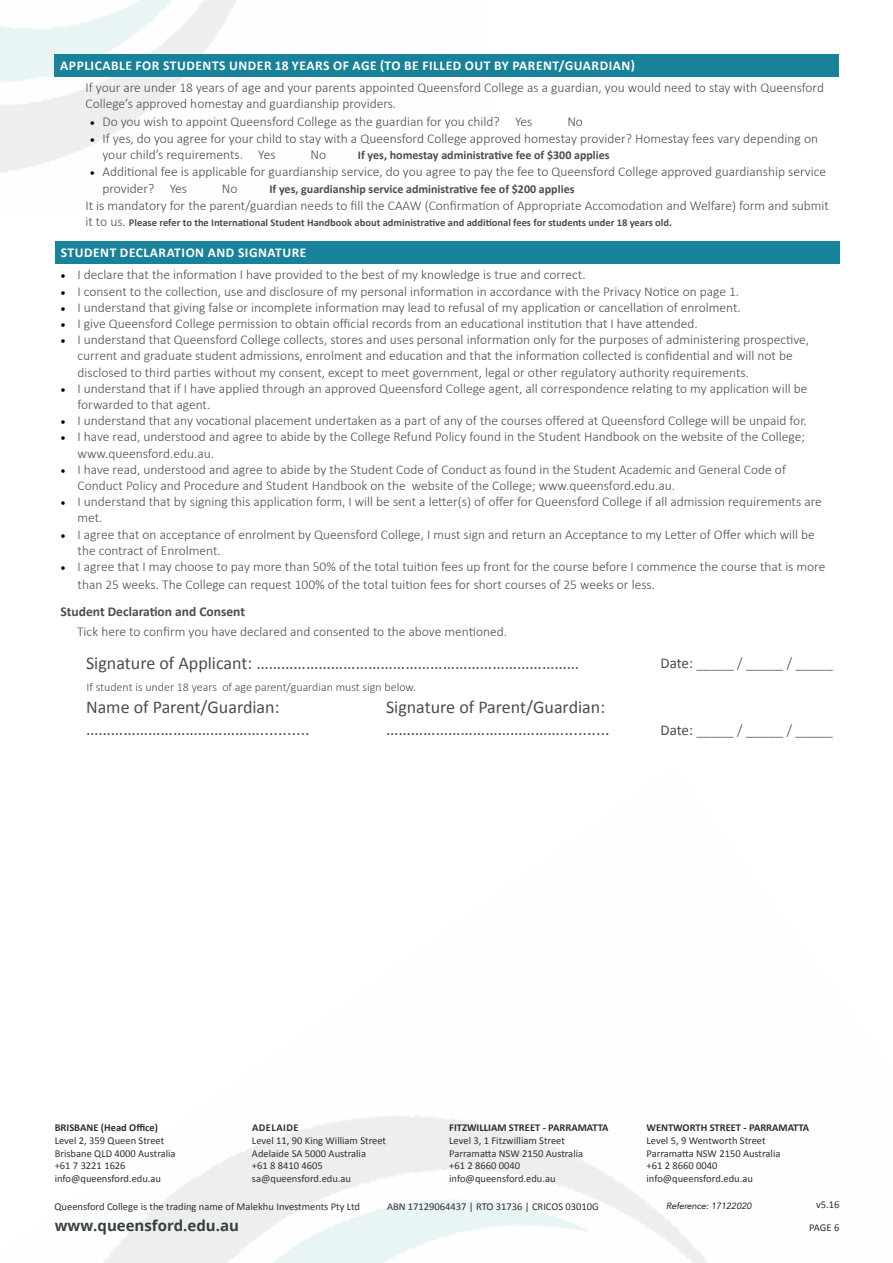
<style>
.page{position:relative;width:893px;height:1263px;background:#fff}
.page>*{position:absolute;margin:0;border:0;box-sizing:border-box;transform-origin:0 0}
.t1{font:18px/21.6px "Calibri";color:#4d4d4f}
.t2{font:300 15px "Calibri";color:#4d4d4f}
.t3{font:700 15px "Open Sans";color:#373f3f}
.t4{font:300 13.5px/16.2px "Calibri";color:#4d4d4f}
.t5{font:700 13.5px "Calibri";letter-spacing:.04em;color:#fff}
.t6{font:700 13.5px "Calibri";color:#4d4d4f}
.t7{font:700 12px "Calibri";color:#4d4d4f}
.t8{font:300 12px "Calibri";color:#4d4d4f}
.t9{font:10.5px/12.6px "Calibri";color:#2e3131}
.t10{font:700 10.5px "Calibri";color:#4d4d4f}
.t11{font:700 10.5px "Calibri";color:#2e3131}
.t12{font:700 10.5px "Calibri";letter-spacing:.04em;color:#2e3131}
.t13{font:italic 9px "Avenir";color:#000}
.s1{font-family:"Minion Pro";font-weight:400;color:#000}
.s2{font-weight:300;font-size:13.5px}
.s3{font-weight:400}
</style>
<div class="page">
<img style="left:0;top:21px;width:490px;height:106px">
<div style="left:55px;top:241px;width:784px;height:22px;background:#178299"></div>
<div style="left:54px;top:54px;width:785px;height:22px;background:#178299"></div>
<p class="t5" style="left:60px;top:56px;width:576px">APPLICABLE FOR STUDENTS UNDER 18 YEARS OF AGE (TO BE FILLED OUT BY PARENT/GUARDIAN)</p>
<p class="t4" style="left:86px;top:80px;width:740px">If your are under 18 years of age and your parents appointed Queensford College as a guardian, you would need to stay with Queensford<br>College’s approved homestay and guardianship providers.</p>
<p class="t4" style="left:90px;top:113px;width:444px"><span class="s1">•</span> Do you wish to appoint Queensford College as the guardian for you child? Yes</p>
<p class="t4" style="left:567px;top:113px;width:17px">No</p>
<p class="t4" style="left:103px;top:130px;width:717px;text-indent:-13px"><span class="s1">•</span> If yes, do you agree for your child to stay with a Queensford College approved homestay provider? Homestay fees vary depending on your child’s requirements. Yes</p>
<p class="t4" style="left:310px;top:146px;width:17px">No</p>
<p class="t7" style="left:358px;top:147px;width:253px">If yes, homestay administrative fee of $300 applies</p>
<p class="t4" style="left:103px;top:164px;width:725px;text-indent:-13px"><span class="s1">•</span> Additional fee is applicable for guardianship service, do you agree to pay the fee to Queensford College approved guardianship service provider? Yes</p>
<p class="t4" style="left:222px;top:180px;width:17px">No</p>
<p class="t7" style="left:269px;top:180px;width:307px">If yes, guardianship service administrative fee of $200 applies</p>
<p class="t4" style="left:86px;top:197px;width:745px">It is mandatory for the parent/guardian needs to fill the CAAW (Confirmation of Appropriate Accomodation and Welfare) form and submit</p>
<p class="t10" style="left:86px;top:215px;width:588px"><span class="s2">it to us.</span> Please refer to the International Student Handbook about administrative and additional fees for students under 18 years old.</p>
<p class="t5" style="left:61px;top:243px;width:247px">STUDENT DECLARATION AND SIGNATURE</p>
<p class="t4" style="left:61px;top:267px;width:527px"><span class="s1">•</span> I declare that the information I have provided to the best of my knowledge is true and correct.</p>
<p class="t4" style="left:61px;top:283px;width:680px"><span class="s1">•</span> I consent to the collection, use and disclosure of my personal information in accordance with the Privacy Notice on page 1.</p>
<p class="t4" style="left:61px;top:299px;width:682px"><span class="s1">•</span> I understand that giving false or incomplete information may lead to refusal of my application or cancellation of enrolment.</p>
<p class="t4" style="left:61px;top:315px;width:639px"><span class="s1">•</span> I give Queensford College permission to obtain official records from an educational institution that I have attended.</p>
<p class="t4" style="left:78px;top:331px;width:733px;text-indent:-17px"><span class="s1">•</span> I understand that Queensford College collects, stores and uses personal information only for the purposes of administering prospective, current and graduate student admissions, enrolment and education and that the information collected is confidential and will not be disclosed to third parties without my consent, except to meet government, legal or other regulatory authority requirements.</p>
<p class="t4" style="left:78px;top:380px;width:731px;text-indent:-17px"><span class="s1">•</span> I understand that if I have applied through an approved Queensford College agent, all correspondence relating to my application will be forwarded to that agent.</p>
<p class="t4" style="left:61px;top:412px;width:748px"><span class="s1">•</span> I understand that any vocational placement undertaken as a part of any of the courses offered at Queensford College will be unpaid for.</p>
<p class="t4" style="left:78px;top:429px;width:729px;text-indent:-17px"><span class="s1">•</span> I have read, understood and agree to abide by the College Refund Policy found in the Student Handbook on the website of the College; www.queensford.edu.au.</p>
<p class="t4" style="left:78px;top:461px;width:710px;text-indent:-17px"><span class="s1">•</span> I have read, understood and agree to abide by the Student Code of Conduct as found in the Student Academic and General Code of<br>Conduct Policy and Procedure and Student Handbook on the website of the College; www.queensford.edu.au.</p>
<p class="t4" style="left:78px;top:493px;width:746px;text-indent:-17px"><span class="s1">•</span> I understand that by signing this application form, I will be sent a letter(s) of offer for Queensford College if all admission requirements are met.</p>
<p class="t4" style="left:78px;top:526px;width:739px;text-indent:-17px"><span class="s1">•</span> I agree that on acceptance of enrolment by Queensford College, I must sign and return an Acceptance to my Letter of Offer which will be the contract of Enrolment.</p>
<p class="t4" style="left:78px;top:557px;width:749px;line-height:18px;text-indent:-17px"><span class="s1">•</span> I agree that I may choose to pay more than 50% of the total tuition fees up front for the course before I commence the course that is more than 25 weeks. The College can request 100% of the total tuition fees for short courses of 25 weeks or less.</p>
<p class="t6" style="left:61px;top:601px;width:186px">Student Declaration and Consent</p>
<p class="t4" style="left:77px;top:624px;width:431px">Tick here to confirm you have declared and consented to the above mentioned.</p>
<h1 class="t1" style="left:86px;top:652px;width:495px">Signature of Applicant: ……………………………………………………………………</h1>
<p class="t2" style="left:660px;top:653px;width:174px"><span class="s3">Date:</span> _____ / _____ / _____</p>
<h1 class="t1" style="left:86px;top:696px;width:225px">Name of Parent/Guardian: ……………………………………...........</h1>
<h1 class="t1" style="left:386px;top:696px;width:225px">Signature of Parent/Guardian: ……………………………………...........</h1>
<p class="t8" style="left:86px;top:679px;width:331px">If student is under 18 years of age parent/guardian must sign below.</p>
<p class="t2" style="left:660px;top:720px;width:174px"><span class="s3">Date:</span> _____ / _____ / _____</p>
<p class="t11" style="left:55px;top:1120px;width:105px">BRISBANE (Head Office)</p>
<p class="t9" style="left:55px;top:1134px;width:122px">Level 2, 359 Queen Street<br>Brisbane QLD 4000 Australia +61 7 3221 1626 info@queensford.edu.au</p>
<p class="t12" style="left:252px;top:1120px;width:48px">ADELAIDE</p>
<p class="t9" style="left:252px;top:1134px;width:136px">Level 11, 90 King William Street<br>Adelaide SA 5000 Australia<br>+61 8 8410 4605 sa@queensford.edu.au</p>
<p class="t11" style="left:449px;top:1120px;width:161px">FITZWILLIAM STREET - PARRAMATTA</p>
<p class="t9" style="left:449px;top:1134px;width:135px">Level 3, 1 Fitzwilliam Street<br>Parramatta NSW 2150 Australia +61 2 8660 0040 info@queensford.edu.au</p>
<p class="t11" style="left:646px;top:1120px;width:164px">WENTWORTH STREET - PARRAMATTA</p>
<p class="t9" style="left:646px;top:1134px;width:135px">Level 5, 9 Wentworth Street<br>Parramatta NSW 2150 Australia +61 2 8660 0040 info@queensford.edu.au</p>
<p class="t9" style="left:55px;top:1200px;width:307px">Queensford College is the trading name of Malekhu Investments Pty Ltd</p>
<p class="t9" style="left:387px;top:1200px;width:213px">ABN 17129064437 | RTO 31736 | CRICOS 03010G</p>
<p class="t9" style="left:816px;top:1198px;width:25px">v5.16</p>
<p class="t13" style="left:666px;top:1200px;width:87px">Reference: 17122020</p>
<p class="t3" style="left:55px;top:1215px;width:186px">www.queensford.edu.au</p>
<p class="t9" style="left:809px;top:1221px;width:32px">PAGE 6</p>
</div>
